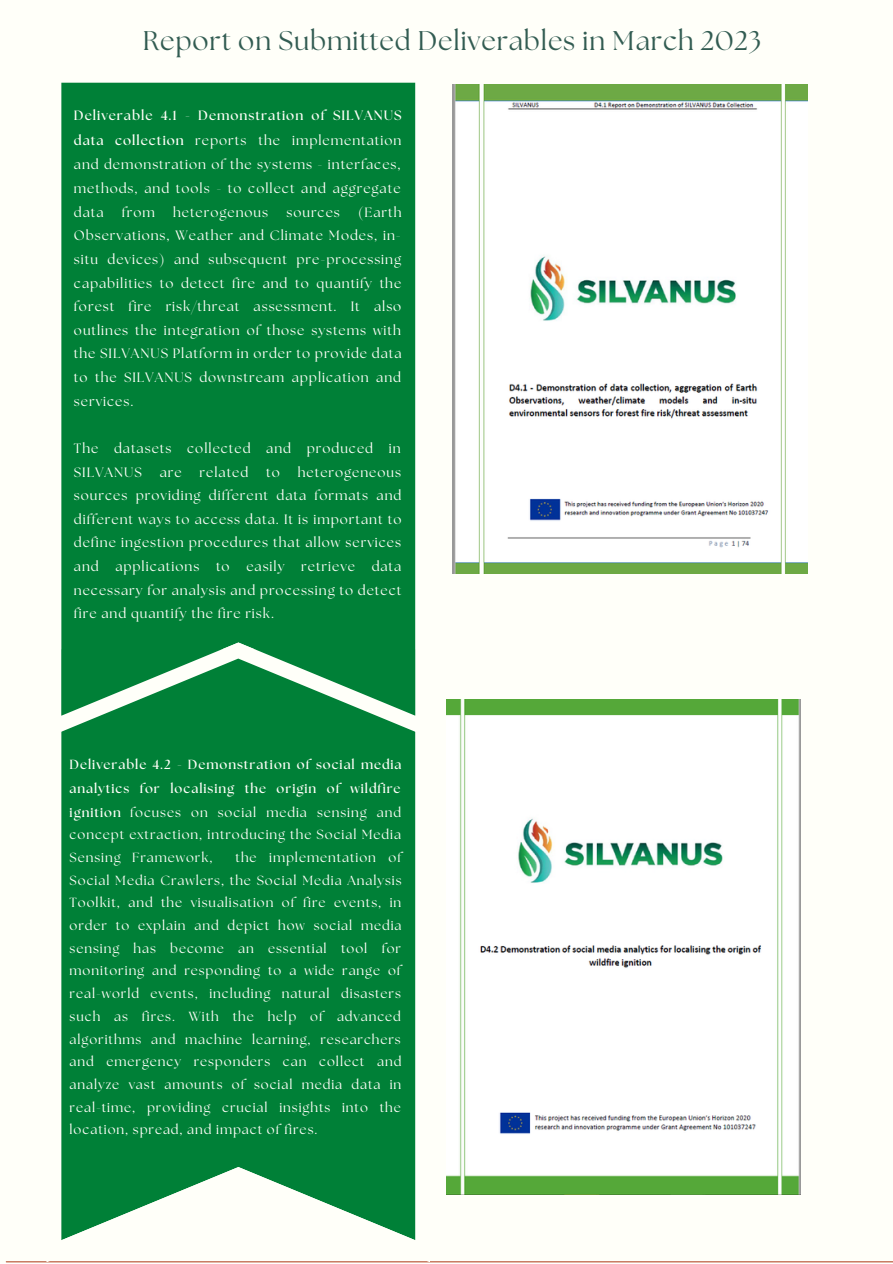
<style>
.page{position:relative;width:893px;height:1264px;background:#fff}
.page>*{position:absolute;margin:0;border:0;box-sizing:border-box;transform-origin:0 0}
.t1{font:27px "The Seasons";letter-spacing:.03em;color:#325c52}
.t2{font:13.5px/23.5px "The Seasons";letter-spacing:.07em;color:#fffff9;text-align:justify}
.t3{font:13.2px/22.6px "The Seasons";letter-spacing:.07em;color:#fffff9;text-align:justify}
.t4{font:700 13.2px/23.2px "The Seasons";letter-spacing:.07em;color:#fffff9;text-align:justify}
.s1{font-weight:700}
.s2{font-weight:400}
</style>
<div class="page">
<div style="left:0;top:0;width:892px;height:1262px;background:#fffff9"></div>
<hr style="left:6px;top:1261px;width:886px;height:1px;background:#b64f30">
<img style="left:452px;top:85px;width:355px;height:489px">
<img style="left:446px;top:699px;width:354px;height:495px">
<svg style="left:46px;top:738px;width:383px;height:524px;fill:#008037"></svg>
<div style="left:61px;top:82px;width:355px;height:656px;background:#008037"></div>
<p class="t1" style="left:143px;top:29px;width:620px">Report on Submitted Deliverables in March 2023</p>
<p class="t2" style="left:74px;top:104px;width:329px;line-height:24.2px"><span class="s1">Deliverable 4.1 - Demonstration of SILVANUS data collection</span> reports the implementation and demonstration of the systems - interfaces, methods, and tools - to collect and aggregate data</p>
<p class="t2" style="left:74px;top:201px;width:329px;text-indent:284px">(Earth Observations, Weather and Climate Modes, in&shy;situ devices) and subsequent pre-processing capabilities to detect fire and to quantify the forest fire risk/threat assessment. It also outlines the integration of those systems with the SILVANUS Platform in order to provide data to the SILVANUS downstream application and services.</p>
<p class="t2" style="left:74px;top:437px;width:328px">The datasets collected and produced in<br>SILVANUS</p>
<p class="t2" style="left:122px;top:201px;width:35px">from</p>
<p class="t2" style="left:173px;top:201px;width:97px">heterogenous</p>
<p class="t2" style="left:286px;top:201px;width:55px">sources</p>
<p class="t2" style="left:74px;top:461px;width:329px;text-indent:224px">heterogeneous sources providing different data formats and different ways to access data. It is important to define ingestion procedures that allow services and applications to easily retrieve data necessary for analysis and processing to detect fire and quantify the fire risk.</p>
<p class="t2" style="left:160px;top:461px;width:23px">are</p>
<p class="t2" style="left:200px;top:461px;width:50px">related</p>
<p class="t2" style="left:266px;top:461px;width:15px">to</p>
<p class="t4" style="left:70px;top:753px;width:333px">Deliverable 4.2 - Demonstration of social media analytics for localising the origin of wildfire ignition <span class="s2">focuses on social media sensing and concept extraction, introducing the Social Media Sensing Framework,</span></p>
<p class="t3" style="left:70px;top:846px;width:333px;text-indent:166px">the implementation of Social Media Crawlers, the Social Media Analysis Toolkit, and the visualisation of fire events, in order to explain and depict how social media sensing has become an essential tool for monitoring and responding to a wide range of real-world events, including natural disasters such as fires. With the help of advanced algorithms and machine learning, researchers and emergency responders can collect and analyze vast amounts of social media data in real-time, providing crucial insights into the location, spread, and impact of fires.</p>
</div>
